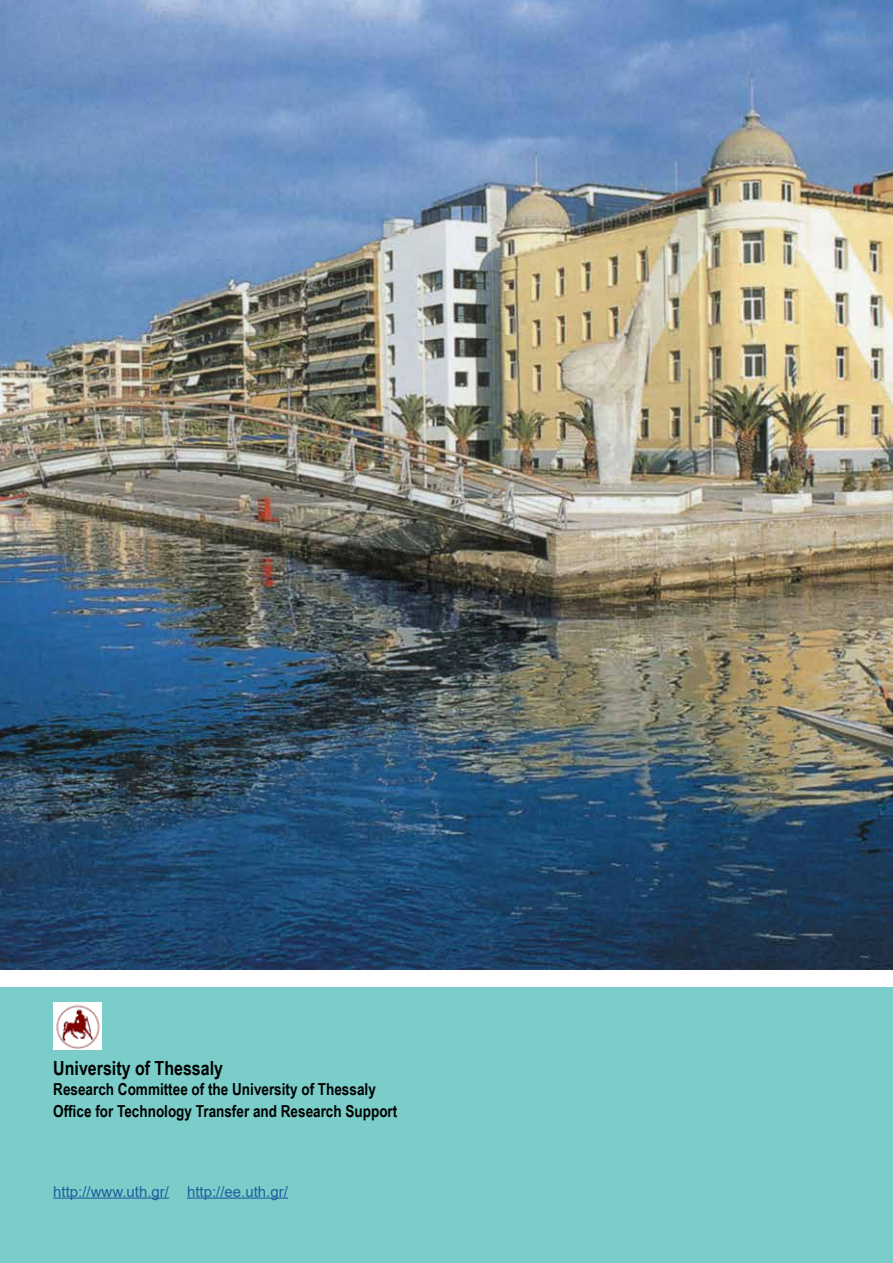
<style>
.page{position:relative;width:893px;height:1263px;background:#fff}
.page>*{position:absolute;margin:0;border:0;box-sizing:border-box;transform-origin:0 0}
.t1{font:700 19.5px "Arial Narrow";color:#000}
.t2{font:700 16.5px/21.6px "Arial Narrow";color:#000}
.t3{font:15px "Arial";color:#215e9e}
</style>
<div class="page">
<img style="left:0;top:0;width:893px;height:969px">
<div style="left:0;top:988px;width:893px;height:275px;background:#7acdc8"></div>
<hr style="left:187px;top:1197px;width:101px;height:2px;background:#215e9e">
<hr style="left:53px;top:1197px;width:116px;height:2px;background:#215e9e">
<img style="left:53px;top:1002px;width:49px;height:47px">
<p class="t1" style="left:53px;top:1053px;width:171px">University of Thessaly</p>
<p class="t2" style="left:53px;top:1077px;width:346px">Research Committee of the University of Thessaly<br>Office for Technology Transfer and Research Support</p>
<p class="t3" style="left:53px;top:1181px;width:236px">http://www.uth.gr/ http://ee.uth.gr/</p>
</div>
